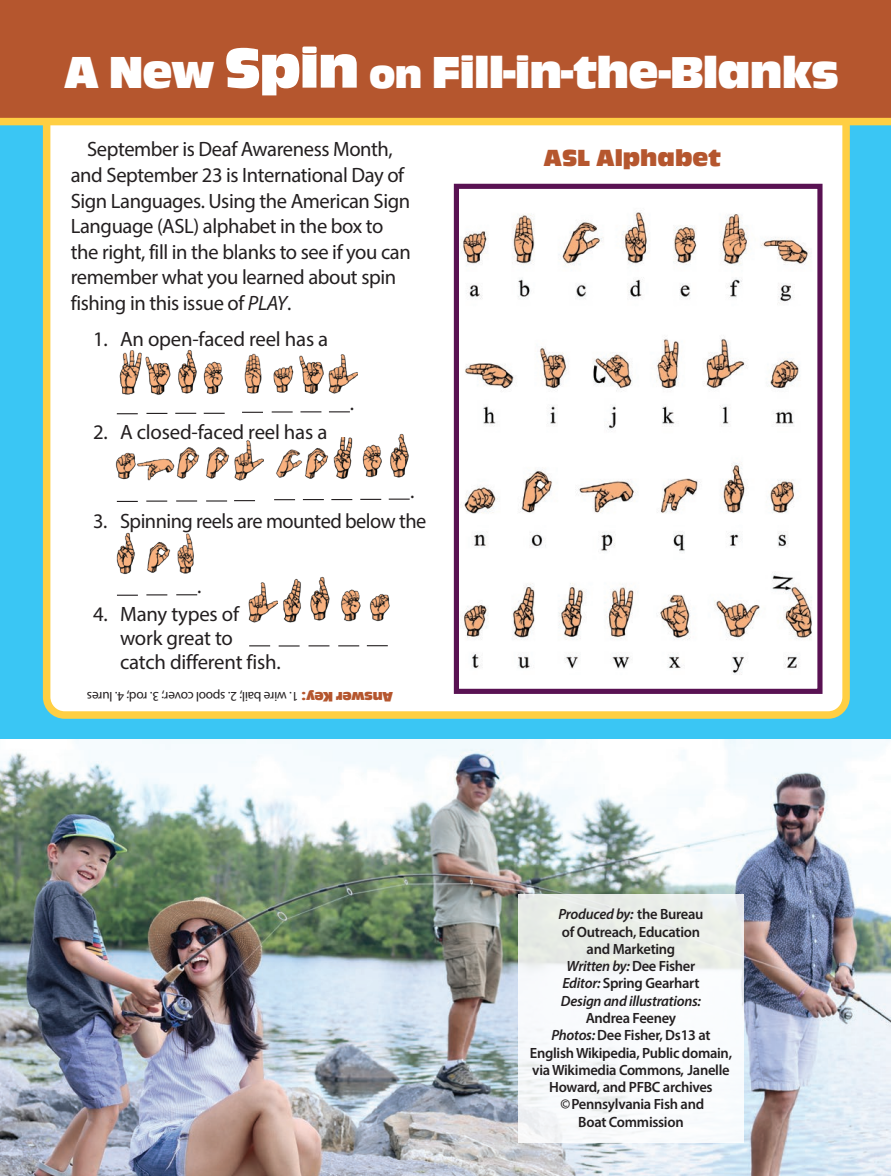
<style>
.page{position:relative;width:891px;height:1176px;background:#fff}
.page>*{position:absolute;margin:0;border:0;box-sizing:border-box;transform-origin:0 0}
.new_captions{font:46.5px "Antique Oli Com";letter-spacing:-.02em;color:#fff}
.new_captions-2{font:24.3px "Antique Oli Com";color:#b5562e}
.t1{font:20.85px/25.5px "Myriad Pro";letter-spacing:-.02em;color:#231f20}
.t2{font:600 14.85px/17.2px "Myriad Pro";letter-spacing:-.02em;color:#231f20;text-align:center}
.t3{font:italic 600 14.85px/17.2px "Myriad Pro";letter-spacing:-.02em;color:#231f20;text-align:center}
.t4{font:13.35px "Myriad Pro";letter-spacing:-.02em;color:#231f20}
.s1{font-size:58.5px}
.s2{font-size:39px}
.s3{font-style:italic}
.s4{font-family:"Antique Oli Com";font-size:14.1px;color:#b5562e}
.s5{font-style:normal}
</style>
<div class="page">
<div style="left:0;top:125px;width:891px;height:614px;background:#3ac6f4"></div>
<div style="left:47px;top:36px;width:799px;height:678px;background:#fff;border-radius:18px"></div>
<div style="left:43px;top:32px;width:807px;height:686px;border:8px solid #ffcf43;border-radius:18px"></div>
<img style="left:0;top:739px;width:891px;height:436px">
<img style="left:461px;top:212px;width:351px;height:463px">
<div style="left:454px;top:184px;width:369px;height:509px;border:5px solid #591253"></div>
<img style="left:119px;top:350px;width:23px;height:45px">
<img style="left:145px;top:356px;width:25px;height:39px">
<img style="left:170px;top:349px;width:27px;height:45px">
<img style="left:203px;top:361px;width:20px;height:34px">
<img style="left:244px;top:353px;width:18px;height:41px">
<img style="left:273px;top:365px;width:21px;height:28px">
<img style="left:330px;top:354px;width:28px;height:40px">
<img style="left:299px;top:355px;width:31px;height:39px">
<img style="left:115px;top:452px;width:18px;height:28px">
<img style="left:133px;top:453px;width:39px;height:28px">
<img style="left:172px;top:440px;width:91px;height:41px">
<img style="left:276px;top:449px;width:25px;height:29px">
<img style="left:333px;top:437px;width:20px;height:42px">
<img style="left:301px;top:448px;width:28px;height:31px">
<img style="left:362px;top:444px;width:20px;height:34px">
<img style="left:390px;top:433px;width:19px;height:45px">
<img style="left:147px;top:542px;width:21px;height:31px">
<img style="left:116px;top:532px;width:19px;height:43px">
<img style="left:168px;top:533px;width:26px;height:41px">
<svg style="left:249px;top:645px;width:21px;height:1px"></svg>
<svg style="left:279px;top:645px;width:21px;height:1px"></svg>
<svg style="left:309px;top:645px;width:20px;height:1px"></svg>
<svg style="left:338px;top:645px;width:21px;height:1px"></svg>
<svg style="left:367px;top:645px;width:21px;height:1px"></svg>
<img style="left:248px;top:582px;width:26px;height:41px">
<img style="left:274px;top:578px;width:27px;height:45px">
<img style="left:310px;top:576px;width:20px;height:45px">
<img style="left:341px;top:589px;width:20px;height:33px">
<img style="left:369px;top:594px;width:21px;height:28px">
<svg style="left:117px;top:594px;width:21px;height:1px"></svg>
<svg style="left:146px;top:594px;width:21px;height:1px"></svg>
<svg style="left:176px;top:594px;width:21px;height:1px"></svg>
<hr style="left:117px;top:500px;width:21px;height:2px;background:#231f20">
<svg style="left:146px;top:500px;width:21px;height:1px"></svg>
<svg style="left:176px;top:500px;width:21px;height:1px"></svg>
<svg style="left:206px;top:500px;width:21px;height:1px"></svg>
<svg style="left:234px;top:500px;width:21px;height:1px"></svg>
<svg style="left:274px;top:499px;width:21px;height:1px"></svg>
<svg style="left:303px;top:499px;width:21px;height:1px"></svg>
<svg style="left:331px;top:499px;width:21px;height:1px"></svg>
<hr style="left:360px;top:498px;width:21px;height:2px;background:#231f20">
<svg style="left:389px;top:498px;width:21px;height:1px"></svg>
<svg style="left:117px;top:413px;width:21px;height:1px"></svg>
<svg style="left:146px;top:413px;width:21px;height:1px"></svg>
<hr style="left:175px;top:412px;width:21px;height:2px;background:#231f20">
<hr style="left:204px;top:412px;width:21px;height:2px;background:#231f20">
<hr style="left:242px;top:411px;width:21px;height:2px;background:#231f20">
<svg style="left:272px;top:411px;width:21px;height:1px"></svg>
<svg style="left:301px;top:411px;width:20px;height:1px"></svg>
<svg style="left:329px;top:411px;width:21px;height:1px"></svg>
<div style="left:518px;top:893px;width:226px;height:249px;background:linear-gradient(to bottom,#ebeeea,#fdfeff)"></div>
<div style="left:0;top:0;width:891px;height:121px;background:#b5562e"></div>
<div style="left:0;top:118px;width:891px;height:7px;background:#ffcf43"></div>
<p class="new_captions" style="left:64px;top:46px;width:777px">A New <span class="s1">Spin</span> <span class="s2">on</span> Fill-in-the-Blanks</p>
<p class="t1" style="left:71px;top:136px;width:342px;text-indent:16px">September is Deaf Awareness Month, and September 23 is International Day of Sign Languages. Using the American Sign Language (ASL) alphabet in the box to the right, fill in the blanks to see if you can remember what you learned about spin fishing in this issue of <span class="s3">PLAY</span>.</p>
<p class="new_captions-2" style="left:544px;top:145px;width:179px">ASL Alphabet</p>
<p class="t1" style="left:93px;top:326px;width:237px">1. An open-faced reel has a</p>
<p class="t1" style="left:93px;top:419px;width:236px">2. A closed-faced reel has a</p>
<p class="t1" style="left:350px;top:390px;width:6px">.</p>
<p class="t1" style="left:410px;top:478px;width:6px">.</p>
<p class="t1" style="left:93px;top:507px;width:335px">3. Spinning reels are mounted below the</p>
<p class="t1" style="left:197px;top:573px;width:6px">.</p>
<p class="t1" style="left:120px;top:601px;width:162px;line-height:24px;text-indent:-27px">4. Many types of work great to catch different fish.</p>
<p class="t4" style="left:393px;top:704px;width:308px;rotate:-180deg"><span class="s4">Answer Key:</span> 1. wire bail; 2. spool cover; 3. rod; 4. lures</p>
<p class="t2" style="left:559px;top:905px;width:146px"><span class="s3">Produced by:</span> the Bureau of Outreach, Education and Marketing</p>
<p class="t3" style="left:567px;top:956px;width:130px">Written by: <span class="s5">Dee Fisher</span></p>
<p class="t2" style="left:562px;top:974px;width:139px"><span class="s3">Editor:</span> Spring Gearhart</p>
<p class="t3" style="left:561px;top:991px;width:142px">Design and illustrations:<br><span class="s5">Andrea Feeney</span></p>
<p class="t2" style="left:530px;top:1025px;width:204px"><span class="s3">Photos:</span> Dee Fisher, Ds13 at<br>English Wikipedia, Public domain, via Wikimedia Commons, Janelle<br>Howard, and PFBC archives</p>
<p class="t2" style="left:561px;top:1094px;width:145px">©Pennsylvania Fish and<br>Boat Commission</p>
</div>
